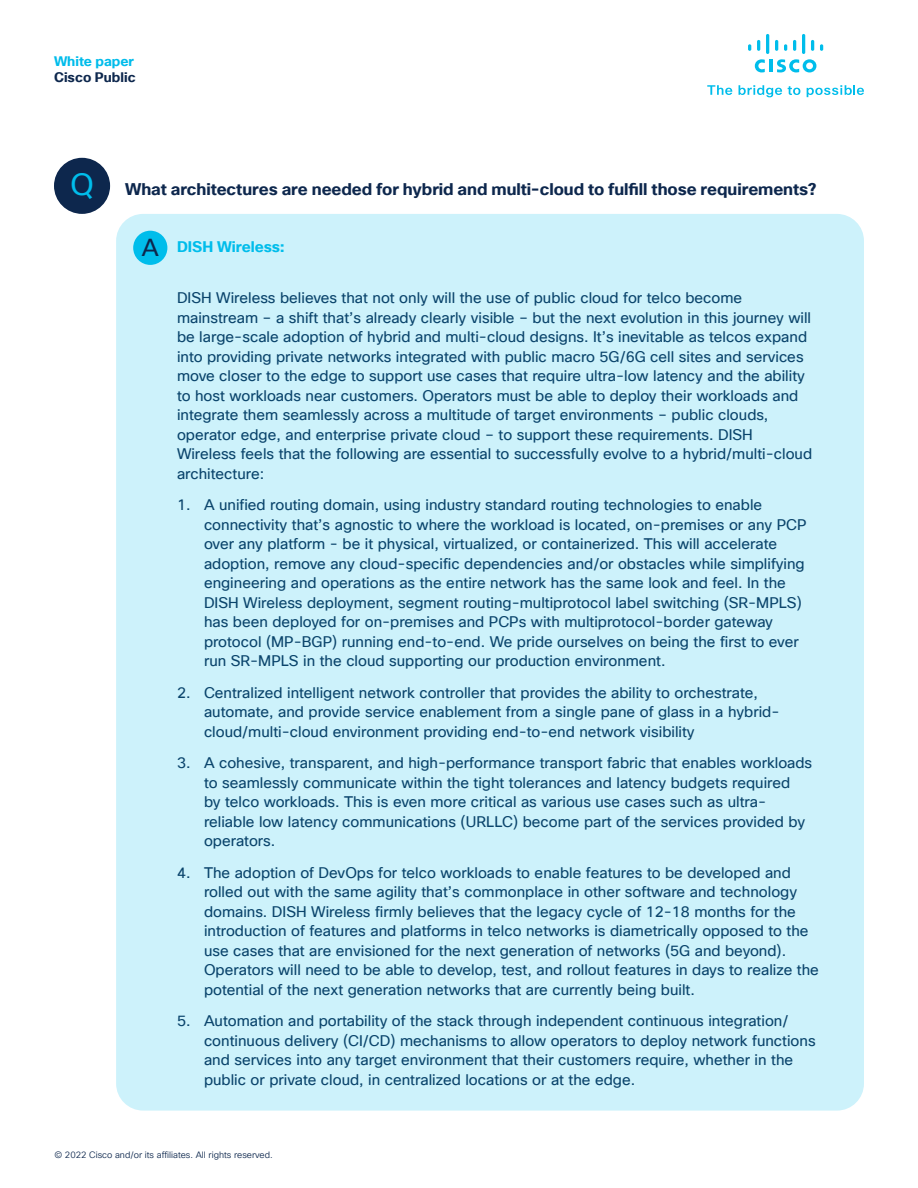
<style>
.page{position:relative;width:918px;height:1188px;background:#fff}
.page>*{position:absolute;margin:0;border:0;box-sizing:border-box;transform-origin:0 0}
.t1{font:30px "Cisco Sans TT";color:#00bdeb}
.t2{font:24px "Cisco Sans TT";color:#0d274d}
.t3{font:700 16.5px "Cisco Sans TT";letter-spacing:-.005em;color:#0d274d}
.t4{font:15px/19.5px "Cisco Sans TT";color:#0d274d}
.t5{font:700 15px "Cisco Sans TT";color:#00bdeb}
.t6{font:700 13.5px "Cisco Sans TT";color:#0d274d}
.t7{font:700 13.5px "Cisco Sans TT";color:#00bceb}
.t8{font:9px "Cisco Sans TT Light";color:#0d274d}
</style>
<div class="page">
<svg style="left:707px;top:85px;width:25px;height:10px"></svg>
<svg style="left:739px;top:85px;width:43px;height:12px"></svg>
<svg style="left:788px;top:86px;width:12px;height:9px"></svg>
<svg style="left:807px;top:85px;width:57px;height:12px"></svg>
<hr style="left:769px;top:60px;width:4px;height:12px;background:#00bdeb">
<svg style="left:755px;top:59px;width:10px;height:13px"></svg>
<svg style="left:777px;top:59px;width:39px;height:13px"></svg>
<svg style="left:748px;top:44px;width:3px;height:7px"></svg>
<svg style="left:757px;top:40px;width:3px;height:11px"></svg>
<hr style="left:766px;top:34px;width:3px;height:20px;background:#00bdeb;border-radius:2px">
<svg style="left:775px;top:40px;width:3px;height:11px"></svg>
<svg style="left:784px;top:44px;width:3px;height:7px"></svg>
<svg style="left:793px;top:40px;width:3px;height:11px"></svg>
<hr style="left:802px;top:34px;width:3px;height:20px;background:#00bdeb;border-radius:2px">
<svg style="left:811px;top:40px;width:3px;height:11px"></svg>
<svg style="left:820px;top:44px;width:3px;height:7px"></svg>
<div style="left:54px;top:158px;width:56px;height:56px;background:#0d274d;border-radius:50%"></div>
<div style="left:116px;top:214px;width:748px;height:897px;background:#cdf2fb;border-radius:27px"></div>
<div style="left:133px;top:231px;width:34px;height:34px;background:#00bdeb;border-radius:50%"></div>
<p class="t7" style="left:54px;top:52px;width:82px">White paper</p>
<p class="t6" style="left:54px;top:69px;width:83px">Cisco Public</p>
<h1 class="t1" style="left:70px;top:165px;width:25px">Q</h1>
<p class="t3" style="left:125px;top:179px;width:693px">What architectures are needed for hybrid and multi-cloud to fulfill those requirements?</p>
<h2 class="t2" style="left:142px;top:232px;width:18px">A</h2>
<p class="t5" style="left:177px;top:237px;width:109px">DISH Wireless:</p>
<p class="t4" style="left:177px;top:289px;width:637px">DISH Wireless believes that not only will the use of public cloud for telco become mainstream – a shift that’s already clearly visible – but the next evolution in this journey will be large-scale adoption of hybrid and multi-cloud designs. It’s inevitable as telcos expand into providing private networks integrated with public macro 5G/6G cell sites and services move closer to the edge to support use cases that require ultra-low latency and the ability to host workloads near customers. Operators must be able to deploy their workloads and integrate them seamlessly across a multitude of target environments – public clouds, operator edge, and enterprise private cloud – to support these requirements. DISH Wireless feels that the following are essential to successfully evolve to a hybrid/multi-cloud architecture:</p>
<p class="t4" style="left:204px;top:496px;width:604px;text-indent:-27px">1. A unified routing domain, using industry standard routing technologies to enable connectivity that’s agnostic to where the workload is located, on-premises or any PCP over any platform - be it physical, virtualized, or containerized. This will accelerate adoption, remove any cloud-specific dependencies and/or obstacles while simplifying engineering and operations as the entire network has the same look and feel. In the DISH Wireless deployment, segment routing-multiprotocol label switching (SR-MPLS) has been deployed for on-premises and PCPs with multiprotocol-border gateway protocol (MP-BGP) running end-to-end. We pride ourselves on being the first to ever run SR-MPLS in the cloud supporting our production environment.</p>
<p class="t4" style="left:204px;top:683px;width:577px;text-indent:-27px">2. Centralized intelligent network controller that provides the ability to orchestrate, automate, and provide service enablement from a single pane of glass in a hybrid&shy;cloud/multi-cloud environment providing end-to-end network visibility</p>
<p class="t4" style="left:204px;top:754px;width:610px;text-indent:-27px">3. A cohesive, transparent, and high-performance transport fabric that enables workloads to seamlessly communicate within the tight tolerances and latency budgets required<br>by telco workloads. This is even more critical as various use cases such as ultra&shy;reliable low latency communications (URLLC) become part of the services provided by operators.</p>
<p class="t4" style="left:204px;top:863px;width:616px;text-indent:-27px">4. The adoption of DevOps for telco workloads to enable features to be developed and rolled out with the same agility that’s commonplace in other software and technology domains. DISH Wireless firmly believes that the legacy cycle of 12-18 months for the introduction of features and platforms in telco networks is diametrically opposed to the use cases that are envisioned for the next generation of networks (5G and beyond).<br>Operators will need to be able to develop, test, and rollout features in days to realize the potential of the next generation networks that are currently being built.</p>
<p class="t4" style="left:204px;top:1012px;width:613px;text-indent:-27px">5. Automation and portability of the stack through independent continuous integration/ continuous delivery (CI/CD) mechanisms to allow operators to deploy network functions and services into any target environment that their customers require, whether in the public or private cloud, in centralized locations or at the edge.</p>
<p class="t8" style="left:54px;top:1149px;width:220px">© 2022 Cisco and/or its affiliates. All rights reserved.</p>
</div>
